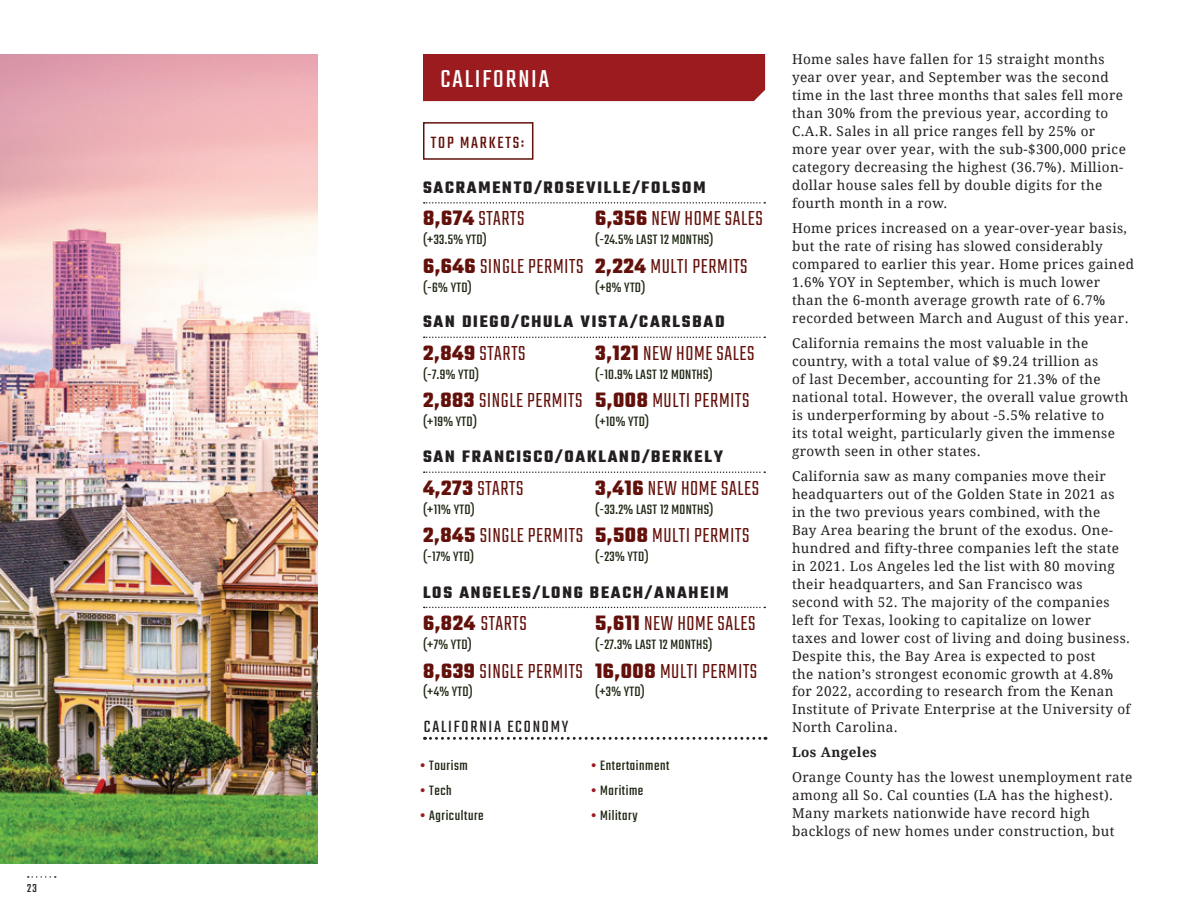
<style>
.page{position:relative;width:1188px;height:918px;background:#fff}
.page>*{position:absolute;margin:0;border:0;box-sizing:border-box;transform-origin:0 0}
.t1{font:27px "Teko";letter-spacing:.07em;color:#fff}
.t2{font:300 22.5px/47.5px "Teko";letter-spacing:.025em;color:#63100a}
.t3{font:700 18px "Teko";letter-spacing:.1em;color:#231f20}
.t4{font:18px "Teko";letter-spacing:.1em;color:#231f20}
.t5{font:18px "Teko";letter-spacing:.1em;color:#63100a}
.t6{font:15px "Teko";letter-spacing:.02em;color:#1e2713}
.t7{font:15px "Teko";letter-spacing:.04em;color:#1e2713}
.t8{font:13.5px/18px "Droid Serif";letter-spacing:.03em;color:#231f20}
.t9{font:700 13.5px "Droid Serif";letter-spacing:.03em;color:#231f20}
.t10{font:12.75px "Teko";color:#231f20}
.s1{font-weight:700}
.s2{color:#9c1b1f}
</style>
<div class="page">
<svg style="left:28px;top:876px;width:28px;height:2px"></svg>
<div style="left:423px;top:54px;width:342px;height:47px;background:#9c1b1f"></div>
<svg style="left:425px;top:737px;width:341px;height:3px"></svg>
<div style="left:423px;top:122px;width:110px;height:38px;border:2px solid #63100a"></div>
<svg style="left:424px;top:202px;width:341px;height:2px"></svg>
<svg style="left:424px;top:337px;width:341px;height:1px"></svg>
<svg style="left:424px;top:471px;width:341px;height:2px"></svg>
<svg style="left:424px;top:607px;width:341px;height:1px"></svg>
<img style="left:0;top:54px;width:317px;height:810px">
<p class="t10" style="left:27px;top:882px;width:11px">23</p>
<h1 class="t1" style="left:440px;top:66px;width:110px">CALIFORNIA</h1>
<h3 class="t5" style="left:431px;top:134px;width:95px">TOP MARKETS:</h3>
<h3 class="t3" style="left:423px;top:180px;width:284px">SACRAMENTO/ROSEVILLE/FOLSOM</h3>
<h2 class="t2" style="left:423px;top:195px;width:162px"><span class="s1">8,674</span> STARTS<br><span class="s1">6,646</span> SINGLE PERMITS</h2>
<h2 class="t2" style="left:595px;top:195px;width:169px"><span class="s1">6,356</span> NEW HOME SALES<br><span class="s1">2,224</span> MULTI PERMITS</h2>
<p class="t6" style="left:595px;top:232px;width:120px">(-24.5% LAST 12 MONTHS)</p>
<p class="t6" style="left:595px;top:280px;width:52px">(+8% YTD)</p>
<h3 class="t3" style="left:423px;top:315px;width:303px">SAN DIEGO/CHULA VISTA/CARLSBAD</h3>
<h2 class="t2" style="left:423px;top:329px;width:161px"><span class="s1">2,849</span> STARTS<br><span class="s1">2,883</span> SINGLE PERMITS</h2>
<h2 class="t2" style="left:595px;top:329px;width:161px"><span class="s1">3,121</span> NEW HOME SALES<br><span class="s1">5,008</span> MULTI PERMITS</h2>
<p class="t6" style="left:423px;top:232px;width:65px">(+33.5% YTD)</p>
<p class="t6" style="left:423px;top:280px;width:50px">(-6% YTD)</p>
<p class="t6" style="left:595px;top:367px;width:119px">(-10.9% LAST 12 MONTHS)</p>
<p class="t6" style="left:595px;top:414px;width:56px">(+10% YTD)</p>
<h3 class="t3" style="left:423px;top:450px;width:302px">SAN FRANCISCO/OAKLAND/BERKELY</h3>
<h2 class="t2" style="left:423px;top:464px;width:162px"><span class="s1">4,273</span> STARTS<br><span class="s1">2,845</span> SINGLE PERMITS</h2>
<h2 class="t2" style="left:595px;top:464px;width:166px"><span class="s1">3,416</span> NEW HOME SALES<br><span class="s1">5,508</span> MULTI PERMITS</h2>
<p class="t6" style="left:423px;top:367px;width:58px">(-7.9% YTD)</p>
<p class="t6" style="left:423px;top:414px;width:55px">(+19% YTD)</p>
<p class="t6" style="left:423px;top:502px;width:53px">(+11% YTD)</p>
<p class="t6" style="left:423px;top:549px;width:53px">(-17% YTD)</p>
<p class="t6" style="left:595px;top:502px;width:120px">(-33.2% LAST 12 MONTHS)</p>
<p class="t6" style="left:595px;top:549px;width:55px">(-23% YTD)</p>
<h3 class="t3" style="left:423px;top:585px;width:307px">LOS ANGELES/LONG BEACH/ANAHEIM</h3>
<h2 class="t2" style="left:423px;top:599px;width:161px"><span class="s1">6,824</span> STARTS<br><span class="s1">8,639</span> SINGLE PERMITS</h2>
<h2 class="t2" style="left:595px;top:599px;width:164px"><span class="s1">5,611</span> NEW HOME SALES<br><span class="s1">16,008</span> MULTI PERMITS</h2>
<p class="t6" style="left:423px;top:637px;width:50px">(+7% YTD)</p>
<p class="t6" style="left:423px;top:684px;width:51px">(+4% YTD)</p>
<p class="t6" style="left:595px;top:637px;width:119px">(-27.3% LAST 12 MONTHS)</p>
<p class="t6" style="left:595px;top:684px;width:51px">(+3% YTD)</p>
<h3 class="t4" style="left:424px;top:718px;width:146px">CALIFORNIA ECONOMY</h3>
<p class="t7" style="left:420px;top:758px;width:49px"><span class="s2">•</span> Tourism</p>
<p class="t6" style="left:420px;top:783px;width:33px"><span class="s2">•</span> Tech</p>
<p class="t7" style="left:420px;top:808px;width:65px"><span class="s2">•</span> Agriculture</p>
<p class="t7" style="left:591px;top:758px;width:80px"><span class="s2">•</span> Entertainment</p>
<p class="t7" style="left:591px;top:783px;width:54px"><span class="s2">•</span> Maritime</p>
<p class="t7" style="left:591px;top:808px;width:48px"><span class="s2">•</span> Military</p>
<p class="t8" style="left:792px;top:52px;width:335px">Home sales have fallen for 15 straight months year over year, and September was the second time in the last three months that sales fell more than 30% from the previous year, according to C.A.R. Sales in all price ranges fell by 25% or more year over year, with the sub-$300,000 price category decreasing the highest (36.7%). Million&shy;dollar house sales fell by double digits for the fourth month in a row.</p>
<p class="t8" style="left:792px;top:221px;width:343px">Home prices increased on a year-over-year basis, but the rate of rising has slowed considerably compared to earlier this year. Home prices gained 1.6% YOY in September, which is much lower than the 6-month average growth rate of 6.7% recorded between March and August of this year.</p>
<p class="t8" style="left:792px;top:335px;width:338px">California remains the most valuable in the country, with a total value of $9.24 trillion as<br>of last December, accounting for 21.3% of the national total. However, the overall value growth is underperforming by about -5.5% relative to<br>its total weight, particularly given the immense growth seen in other states.</p>
<p class="t8" style="left:792px;top:468px;width:340px">California saw as many companies move their headquarters out of the Golden State in 2021 as in the two previous years combined, with the<br>Bay Area bearing the brunt of the exodus. One&shy;hundred and fifty-three companies left the state in 2021. Los Angeles led the list with 80 moving their headquarters, and San Francisco was second with 52. The majority of the companies left for Texas, looking to capitalize on lower<br>taxes and lower cost of living and doing business.<br>Despite this, the Bay Area is expected to post<br>the nation’s strongest economic growth at 4.8% for 2022, according to research from the Kenan Institute of Private Enterprise at the University of North Carolina.</p>
<p class="t9" style="left:792px;top:747px;width:86px">Los Angeles</p>
<p class="t8" style="left:792px;top:769px;width:342px">Orange County has the lowest unemployment rate among all So. Cal counties (LA has the highest).<br>Many markets nationwide have record high backlogs of new homes under construction, but</p>
</div>
